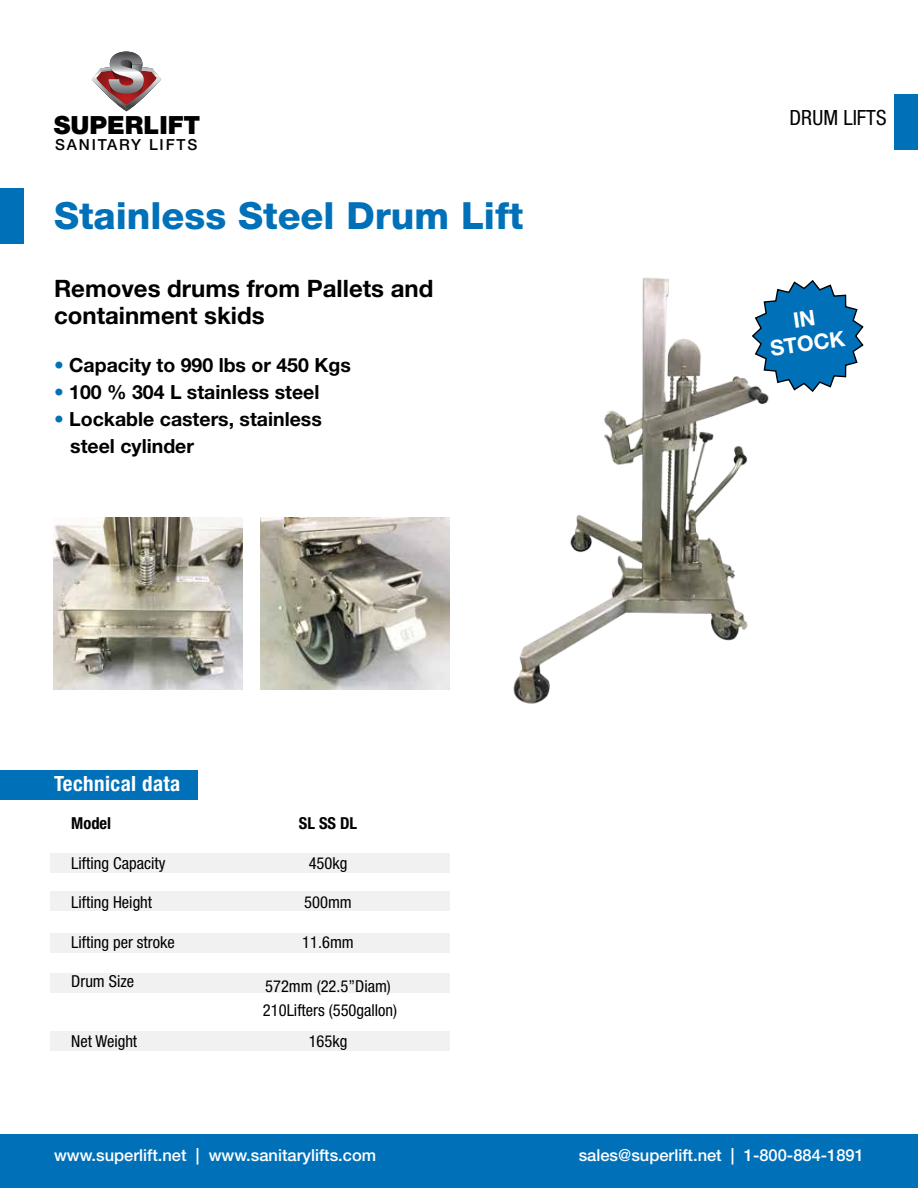
<style>
.page{position:relative;width:918px;height:1188px;background:#fff}
.page>*{position:absolute;margin:0;border:0;box-sizing:border-box;transform-origin:0 0}
.t1{font:800 37.5px "Helvetica Neue LT Std";color:#0071b9}
.t2{font:900 25.05px "Helvetica Neue LT Std";color:#000}
.t3{font:700 24px/27px "Helvetica Neue LT Std";color:#000}
.t4{font:700 21.45px/24.2px "Helvetica Neue LT Std";color:#fff;text-align:center}
.t5{font:700 condensed 21px "Helvetica Neue LT Std";letter-spacing:.02em;color:#fff}
.t6{font:condensed 21px "Helvetica Neue LT Std";color:#000}
.t7{font:700 19.5px/27px "Helvetica Neue LT Std";color:#000}
.t8{font:condensed 16.5px/24px "Helvetica Neue LT Std";color:#000}
.t9{font:500 16.5px "Helvetica Neue LT Std";color:#fff}
.t10{font:700 condensed 16.5px "Helvetica Neue LT Std";color:#000}
.t11{font:500 15.3px "Helvetica Neue LT Std";letter-spacing:.12em;color:#000}
.s1{color:#0071b9}
</style>
<div class="page">
<div style="left:0;top:1134px;width:918px;height:54px;background:#0071b9"></div>
<div style="left:0;top:188px;width:24px;height:55px;background:#0071b9"></div>
<div style="left:51px;top:853px;width:399px;height:19px;background:#f1f1f2"></div>
<div style="left:51px;top:892px;width:399px;height:19px;background:#f1f1f2"></div>
<div style="left:51px;top:933px;width:399px;height:20px;background:#f1f1f2"></div>
<div style="left:51px;top:974px;width:399px;height:19px;background:#f1f1f2"></div>
<div style="left:51px;top:1032px;width:399px;height:19px;background:#f1f1f2"></div>
<div style="left:0;top:770px;width:198px;height:29px;background:#0071b9"></div>
<svg style="left:92px;top:52px;width:69px;height:59px"></svg>
<div style="left:894px;top:94px;width:24px;height:56px;background:#0071b9"></div>
<img style="left:261px;top:518px;width:188px;height:171px">
<img style="left:54px;top:518px;width:189px;height:172px">
<img style="left:513px;top:277px;width:256px;height:427px">
<svg style="left:751px;top:279px;width:113px;height:114px"></svg>
<h2 class="t2" style="left:54px;top:110px;width:148px">SUPERLIFT</h2>
<p class="t11" style="left:55px;top:135px;width:144px">SANITARY LIFTS</p>
<h1 class="t1" style="left:54px;top:193px;width:471px">Stainless Steel Drum Lift</h1>
<h3 class="t3" style="left:54px;top:274px;width:381px">Removes drums from Pallets and containment skids</h3>
<p class="t7" style="left:54px;top:351px;width:298px"><span class="s1">•</span> Capacity to 990 lbs or 450 Kgs</p>
<p class="t7" style="left:54px;top:378px;width:267px"><span class="s1">•</span> 100 % 304 L stainless steel</p>
<p class="t7" style="left:70px;top:405px;width:253px;text-indent:-16px"><span class="s1">•</span> Lockable casters, stainless steel cylinder</p>
<p class="t5" style="left:54px;top:770px;width:128px">Technical data</p>
<p class="t10" style="left:71px;top:813px;width:41px">Model</p>
<p class="t8" style="left:71px;top:851px;width:96px">Lifting Capacity</p>
<p class="t8" style="left:71px;top:890px;width:82px">Lifting Height</p>
<p class="t8" style="left:71px;top:930px;width:105px">Lifting per stroke</p>
<p class="t8" style="left:71px;top:969px;width:64px">Drum Size</p>
<p class="t8" style="left:71px;top:1029px;width:67px">Net Weight</p>
<p class="t10" style="left:299px;top:813px;width:60px">SL SS DL</p>
<p class="t8" style="left:309px;top:851px;width:40px">450kg</p>
<p class="t8" style="left:304px;top:890px;width:49px">500mm</p>
<p class="t8" style="left:302px;top:930px;width:53px">11.6mm</p>
<p class="t8" style="left:263px;top:974px;width:136px">572mm (22.5”Diam)<br>210Lifters (550gallon)</p>
<p class="t8" style="left:309px;top:1029px;width:40px">165kg</p>
<p class="t6" style="left:790px;top:106px;width:98px">DRUM LIFTS</p>
<h3 class="t4" style="left:765px;top:312px;width:77px;rotate:-8deg">IN<br>STOCK</h3>
<p class="t9" style="left:54px;top:1145px;width:324px">www.superlift.net | www.sanitarylifts.com</p>
<p class="t9" style="left:579px;top:1145px;width:287px">sales@superlift.net | 1-800-884-1891</p>
</div>
